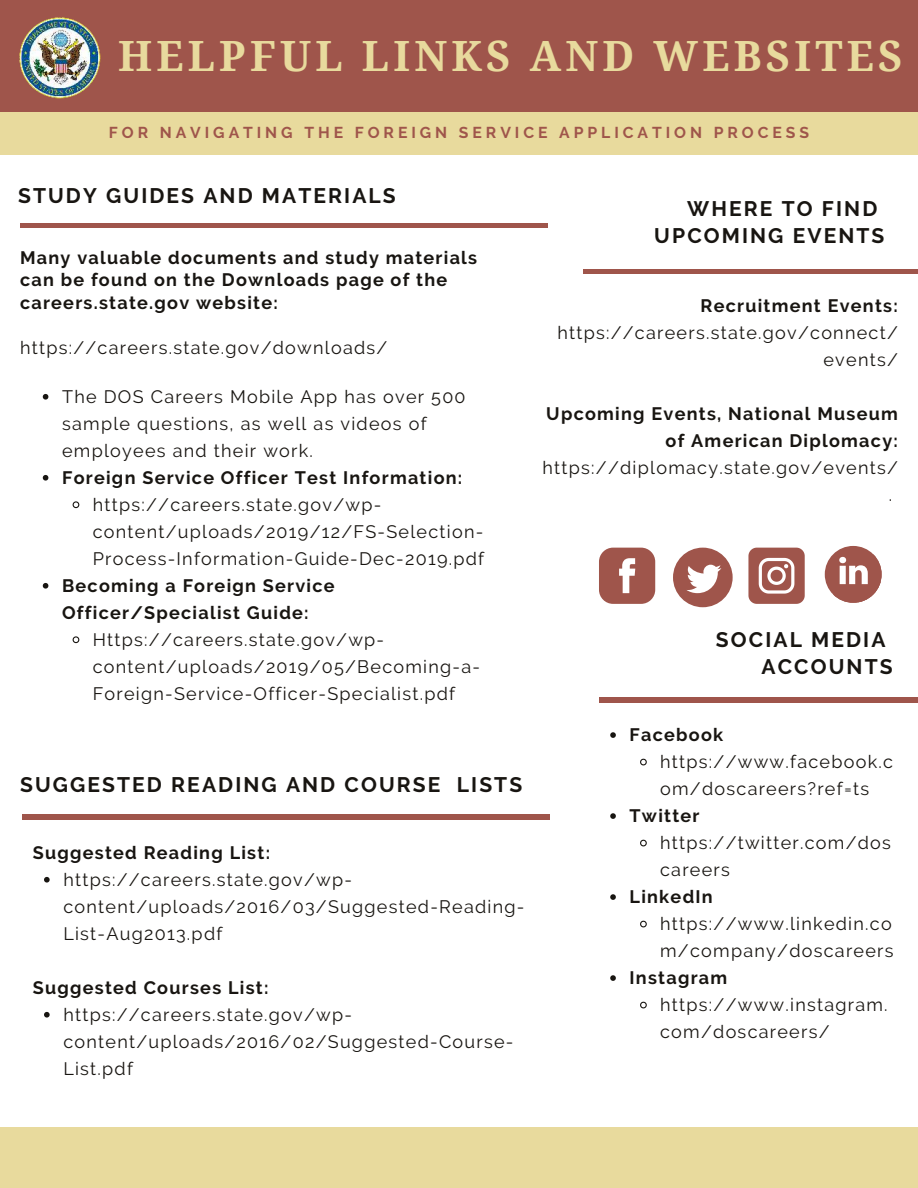
<style>
.page{position:relative;width:918px;height:1188px;background:#fff}
.page>*{position:absolute;margin:0;border:0;box-sizing:border-box;transform-origin:0 0}
.t1{font:700 41.7px "Droid Serif";letter-spacing:.1em;color:#e8da9d}
.t2{font:700 21px/27px "Raleway";letter-spacing:.1em;color:#181511}
.t3{font:18px/27px "Raleway";letter-spacing:.07em;color:#181511}
.t4{font:700 18px/27px "Raleway";letter-spacing:.07em;color:#181511}
.t5{font:700 15.75px "Raleway";letter-spacing:.25em;color:#9f554b}
</style>
<div class="page">
<div style="left:0;top:0;width:918px;height:122px;background:#9f554b"></div>
<div style="left:0;top:112px;width:361px;height:42px;background:#e8da9d"></div>
<svg style="left:43px;top:394px;width:5px;height:6px"></svg>
<svg style="left:43px;top:475px;width:5px;height:6px"></svg>
<svg style="left:72px;top:501px;width:8px;height:8px"></svg>
<svg style="left:43px;top:583px;width:5px;height:6px"></svg>
<svg style="left:72px;top:636px;width:8px;height:8px"></svg>
<div style="left:344px;top:112px;width:386px;height:42px;background:#e8da9d"></div>
<div style="left:702px;top:112px;width:216px;height:42px;background:#e8da9d"></div>
<img style="left:19px;top:17px;width:81px;height:82px">
<div style="left:584px;top:269px;width:334px;height:5px;background:#9f554b"></div>
<div style="left:0;top:1128px;width:402px;height:60px;background:#e8da9d"></div>
<div style="left:377px;top:1128px;width:541px;height:60px;background:#e8da9d"></div>
<div style="left:20px;top:223px;width:528px;height:5px;background:#9f554b"></div>
<hr style="left:22px;top:815px;width:528px;height:4px;background:#9f554b">
<svg style="left:44px;top:877px;width:6px;height:6px"></svg>
<svg style="left:44px;top:1012px;width:6px;height:6px"></svg>
<svg style="left:599px;top:548px;width:56px;height:56px;background:#ae6f67"></svg>
<div style="left:825px;top:546px;width:57px;height:57px;background:#9f554b;border-radius:50%"></div>
<svg style="left:833px;top:554px;width:49px;height:49px"></svg>
<svg style="left:748px;top:548px;width:57px;height:56px;background:#b2766e"></svg>
<hr style="left:599px;top:698px;width:319px;height:4px;background:#9f554b">
<svg style="left:610px;top:732px;width:6px;height:6px"></svg>
<svg style="left:640px;top:758px;width:7px;height:8px"></svg>
<svg style="left:610px;top:813px;width:6px;height:6px"></svg>
<svg style="left:640px;top:839px;width:7px;height:8px"></svg>
<svg style="left:610px;top:894px;width:6px;height:6px"></svg>
<svg style="left:640px;top:920px;width:7px;height:8px"></svg>
<svg style="left:610px;top:975px;width:6px;height:6px"></svg>
<svg style="left:640px;top:1001px;width:7px;height:8px"></svg>
<svg style="left:673px;top:548px;width:60px;height:59px"></svg>
<h1 class="t1" style="left:118px;top:27px;width:786px">HELPFUL LINKS AND WEBSITES</h1>
<p class="t5" style="left:109px;top:124px;width:702px">FOR NAVIGATING THE FOREIGN SERVICE APPLICATION PROCESS</p>
<p class="t2" style="left:18px;top:182px;width:379px">STUDY GUIDES AND MATERIALS</p>
<p class="t4" style="left:20px;top:246px;width:459px;line-height:22.5px">Many valuable documents and study materials can be found on the Downloads page of the careers.state.gov website:</p>
<p class="t3" style="left:20px;top:334px;width:369px">https://careers.state.gov/downloads/</p>
<p class="t3" style="left:62px;top:383px;width:405px">The DOS Careers Mobile App has over 500 sample questions, as well as videos of employees and their work.</p>
<p class="t4" style="left:62px;top:464px;width:402px">Foreign Service Officer Test Information:</p>
<p class="t3" style="left:93px;top:491px;width:393px">https://careers.state.gov/wp&shy;content/uploads/2019/12/FS-Selection-<br>Process-Information-Guide-Dec-2019.pdf</p>
<p class="t4" style="left:62px;top:572px;width:274px">Becoming a Foreign Service<br>Officer/Specialist Guide:</p>
<p class="t3" style="left:93px;top:626px;width:389px">Https://careers.state.gov/wp&shy;content/uploads/2019/05/Becoming-a-<br>Foreign-Service-Officer-Specialist.pdf</p>
<p class="t2" style="left:20px;top:772px;width:504px">SUGGESTED READING AND COURSE LISTS</p>
<p class="t4" style="left:33px;top:839px;width:239px">Suggested Reading List:</p>
<p class="t3" style="left:63px;top:866px;width:463px">https://careers.state.gov/wp&shy;content/uploads/2016/03/Suggested-Reading-<br>List-Aug2013.pdf</p>
<p class="t4" style="left:33px;top:974px;width:237px">Suggested Courses List:</p>
<p class="t3" style="left:63px;top:1001px;width:452px">https://careers.state.gov/wp&shy;content/uploads/2016/02/Suggested-Course-<br>List.pdf</p>
<p class="t2" style="left:654px;top:195px;width:232px;text-indent:33px">WHERE TO FIND<br>UPCOMING EVENTS</p>
<p class="t4" style="left:700px;top:292px;width:199px">Recruitment Events:</p>
<p class="t3" style="left:557px;top:319px;width:342px;text-align:right">https://careers.state.gov/connect/ events/</p>
<p class="t4" style="left:546px;top:400px;width:353px;text-align:right">Upcoming Events, National Museum of American Diplomacy:</p>
<p class="t3" style="left:889px;top:454px;width:11px;text-indent:-346px">https://diplomacy.state.gov/events/ .</p>
<p class="t2" style="left:762px;top:627px;width:133px;text-indent:-46px">SOCIAL MEDIA<br>ACCOUNTS</p>
<p class="t4" style="left:630px;top:722px;width:95px">Facebook</p>
<p class="t3" style="left:660px;top:748px;width:234px">https://www.facebook.c om/doscareers?ref=ts</p>
<p class="t4" style="left:630px;top:803px;width:71px">Twitter</p>
<p class="t3" style="left:660px;top:829px;width:232px">https://twitter.com/dos careers</p>
<p class="t4" style="left:630px;top:884px;width:85px">LinkedIn</p>
<p class="t3" style="left:660px;top:910px;width:235px">https://www.linkedin.co m/company/doscareers</p>
<p class="t4" style="left:630px;top:965px;width:99px">Instagram</p>
<p class="t3" style="left:660px;top:991px;width:229px">https://www.instagram. com/doscareers/</p>
</div>
